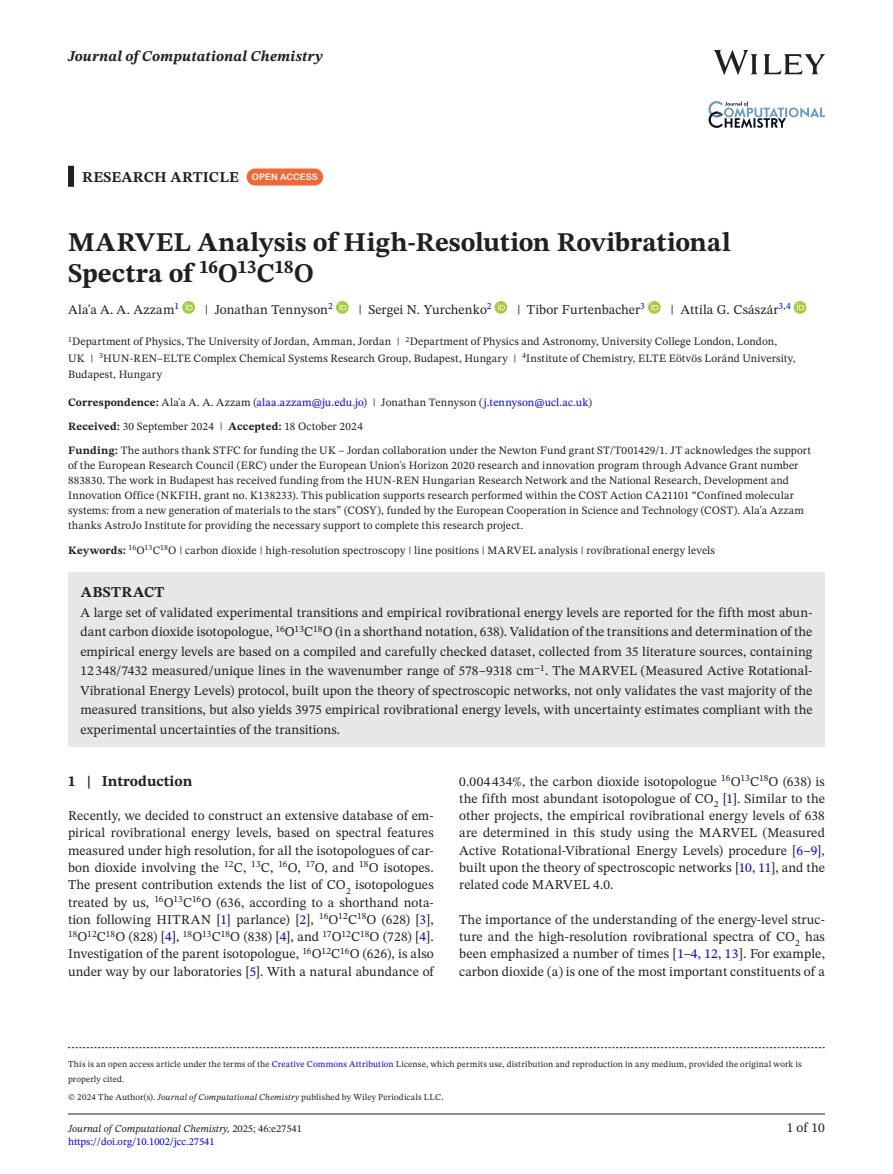
<style>
.page{position:relative;width:893px;height:1174px;background:#fff}
.page>*{position:absolute;margin:0;border:0;box-sizing:border-box;transform-origin:0 0}
.t1{font:700 27px/31.5px "STIX Two Text";color:#231f20}
.t2{font:700 15px "STIX Two Text";letter-spacing:.01em;color:#231f20}
.t3{font:italic 700 15px "STIX Two Text";letter-spacing:.005em;color:#231f20}
.t4{font:13.5px/17.2px "STIX Two Text";letter-spacing:.005em;color:#231f20;text-align:justify}
.t5{font:11.25px/15px "STIX Two Text";letter-spacing:.015em;color:#231f20}
.t6{font:italic 10.5px "STIX Two Text";color:#231f20}
.t7{font:10.5px "STIX Two Text";color:#00f}
.t8{font:9px/15px "STIX Two Text";letter-spacing:.02em;color:#231f20}
.s1{font-family:"Arial Rounded MT Bold";font-weight:400;font-size:9px;color:#fff}
.s2{font-weight:700}
.s3{color:#00f}
.s4{font-style:italic}
.s5{font-style:normal}
</style>
<div class="page">
<hr style="left:68px;top:1113px;width:757px;height:1px;background:#231f20">
<img style="left:714px;top:51px;width:111px;height:23px">
<svg style="left:708px;top:101px;width:117px;height:27px"></svg>
<div style="left:68px;top:166px;width:6px;height:21px;background:#231f20"></div>
<div style="left:68px;top:572px;width:757px;height:42px;background:#e6e7e9"></div>
<div style="left:68px;top:591px;width:757px;height:156px;background:#e6e7e9"></div>
<div style="left:247px;top:168px;width:76px;height:17px;background:#f16736;border-radius:9px"></div>
<svg style="left:182px;top:301px;width:13px;height:13px"></svg>
<svg style="left:186px;top:303px;width:7px;height:7px"></svg>
<svg style="left:336px;top:301px;width:13px;height:13px"></svg>
<svg style="left:339px;top:303px;width:7px;height:7px"></svg>
<svg style="left:494px;top:301px;width:13px;height:13px"></svg>
<svg style="left:498px;top:303px;width:7px;height:7px"></svg>
<svg style="left:648px;top:301px;width:13px;height:13px"></svg>
<svg style="left:651px;top:303px;width:7px;height:7px"></svg>
<svg style="left:794px;top:301px;width:12px;height:13px"></svg>
<svg style="left:797px;top:303px;width:7px;height:7px"></svg>
<svg style="left:68px;top:1047px;width:757px;height:1px"></svg>
<p class="t3" style="left:68px;top:46px;width:256px">Journal of Computational Chemistry</p>
<p class="t2" style="left:82px;top:166px;width:237px">RESEARCH ARTICLE <span class="s1">OPEN ACCESS</span></p>
<h1 class="t1" style="left:68px;top:227px;width:664px">MARVEL Analysis of High-Resolution Rovibrational<br>Spectra of <sup>16</sup>O<sup>13</sup>C<sup>18</sup>O</h1>
<p class="t4" style="left:68px;top:300px;width:113px">Ala'a A. A. Azzam<sup>1</sup></p>
<p class="t4" style="left:205px;top:300px;width:130px">| Jonathan Tennyson<sup>2</sup></p>
<p class="t4" style="left:358px;top:300px;width:135px">| Sergei N. Yurchenko<sup>2</sup></p>
<p class="t4" style="left:517px;top:300px;width:129px">| Tibor Furtenbacher<sup>3</sup></p>
<p class="t4" style="left:670px;top:300px;width:122px">| Attila G. Császár<sup>3,4</sup></p>
<p class="t5" style="left:68px;top:333px;width:729px;line-height:16.5px"><sup>1</sup>Department of Physics, The University of Jordan, Amman, Jordan | <sup>2</sup>Department of Physics and Astronomy, University College London, London,<br>UK | <sup>3</sup>HUN-REN–ELTE Complex Chemical Systems Research Group, Budapest, Hungary | <sup>4</sup>Institute of Chemistry, ELTE Eötvös Loránd University,<br>Budapest, Hungary</p>
<p class="t5" style="left:68px;top:390px;width:744px;line-height:24px"><span class="s2">Correspondence:</span> Ala'a A. A. Azzam (<span class="s3">alaa.azzam@ju.edu.jo</span>) | Jonathan Tennyson (<span class="s3">j.tennyson@ucl.ac.uk</span>)<br><span class="s2">Received:</span> 30 September 2024 | <span class="s2">Accepted:</span> 18 October 2024<br><span class="s2">Funding:</span> The authors thank STFC for funding the UK – Jordan collaboration under the Newton Fund grant ST/T001429/1. JT acknowledges the support</p>
<p class="t5" style="left:68px;top:458px;width:738px">of the European Research Council (ERC) under the European Union's Horizon 2020 research and innovation program through Advance Grant number 883830. The work in Budapest has received funding from the HUN-REN Hungarian Research Network and the National Research, Development and Innovation Office (NKFIH, grant no. K138233). This publication supports research performed within the COST Action CA21101 “Confined molecular systems: from a new generation of materials to the stars” (COSY), funded by the European Cooperation in Science and Technology (COST). Ala'a Azzam thanks AstroJo Institute for providing the necessary support to complete this research project.</p>
<p class="t5" style="left:68px;top:542px;width:648px"><span class="s2">Keywords:</span> <sup>16</sup>O<sup>13</sup>C<sup>18</sup>O | carbon dioxide | high-resolution spectroscopy | line positions | MARVEL analysis | rovibrational energy levels</p>
<p class="t2" style="left:81px;top:581px;width:85px">ABSTRACT</p>
<p class="t4" style="left:80px;top:602px;width:734px;line-height:19.5px">A large set of validated experimental transitions and empirical rovibrational energy levels are reported for the fifth most abun&shy;dant carbon dioxide isotopologue, <sup>16</sup>O<sup>13</sup>C<sup>18</sup>O (in a shorthand notation, 638). Validation of the transitions and determination of the empirical energy levels are based on a compiled and carefully checked dataset, collected from 35 literature sources, containing 12 348/7432 measured/unique lines in the wavenumber range of 578–9318 cm<sup>−</sup><sup>1</sup>. The MARVEL (Measured Active Rotational-Vibrational Energy Levels) protocol, built upon the theory of spectroscopic networks, not only validates the vast majority of the measured transitions, but also yields 3975 empirical rovibrational energy levels, with uncertainty estimates compliant with the experimental uncertainties of the transitions.</p>
<p class="t2" style="left:68px;top:770px;width:126px">1 | Introduction</p>
<p class="t4" style="left:68px;top:807px;width:367px">Recently, we decided to construct an extensive database of em&shy;pirical rovibrational energy levels, based on spectral features measured under high resolution, for all the isotopologues of car&shy;bon dioxide involving the <sup>12</sup>C, <sup>13</sup>C, <sup>16</sup>O, <sup>17</sup>O, and <sup>18</sup>O isotopes.<br>The present contribution extends the list of CO<sub>2</sub> isotopologues treated by us, <sup>16</sup>O<sup>13</sup>C<sup>16</sup>O (636, according to a shorthand nota&shy;tion following HITRAN [<span class="s3">1</span>] parlance) [<span class="s3">2</span>], <sup>16</sup>O<sup>12</sup>C<sup>18</sup>O (628) [<span class="s3">3</span>], <sup>18</sup>O<sup>12</sup>C<sup>18</sup>O (828) [<span class="s3">4</span>], <sup>18</sup>O<sup>13</sup>C<sup>18</sup>O (838) [<span class="s3">4</span>], and <sup>17</sup>O<sup>12</sup>C<sup>18</sup>O (728) [<span class="s3">4</span>].<br>Investigation of the parent isotopologue, <sup>16</sup>O<sup>12</sup>C<sup>16</sup>O (626), is also under way by our laboratories [<span class="s3">5</span>]. With a natural abundance of</p>
<p class="t4" style="left:459px;top:772px;width:367px">0.004 434%, the carbon dioxide isotopologue <sup>16</sup>O<sup>13</sup>C<sup>18</sup>O (638) is the fifth most abundant isotopologue of CO<sub>2</sub> [<span class="s3">1</span>]. Similar to the other projects, the empirical rovibrational energy levels of 638 are determined in this study using the MARVEL (Measured Active Rotational-Vibrational Energy Levels) procedure [<span class="s3">6–9</span>], built upon the theory of spectroscopic networks [<span class="s3">10, 11</span>], and the related code MARVEL 4.0.</p>
<p class="t4" style="left:459px;top:910px;width:367px">The importance of the understanding of the energy-level struc&shy;ture and the high-resolution rovibrational spectra of CO<sub>2</sub> has been emphasized a number of times [<span class="s3">1–4, 12, 13</span>]. For example, carbon dioxide (a) is one of the most important constituents of a</p>
<p class="t8" style="left:68px;top:1056px;width:735px">This is an open access article under the terms of the <span class="s3">Creative Commons Attribution</span> License, which permits use, distribution and reproduction in any medium, provided the original work is properly cited.</p>
<p class="t8" style="left:68px;top:1089px;width:377px">© 2024 The Author(s). <span class="s4">Journal of Computational Chemistry</span> published by Wiley Periodicals LLC.</p>
<p class="t6" style="left:68px;top:1121px;width:235px">Journal of Computational Chemistry, <span class="s5">2025; 46:e27541</span></p>
<p class="t4" style="left:787px;top:1119px;width:40px">1 of 10</p>
<p class="t7" style="left:68px;top:1134px;width:148px">https://doi.org/10.1002/jcc.27541</p>
</div>
